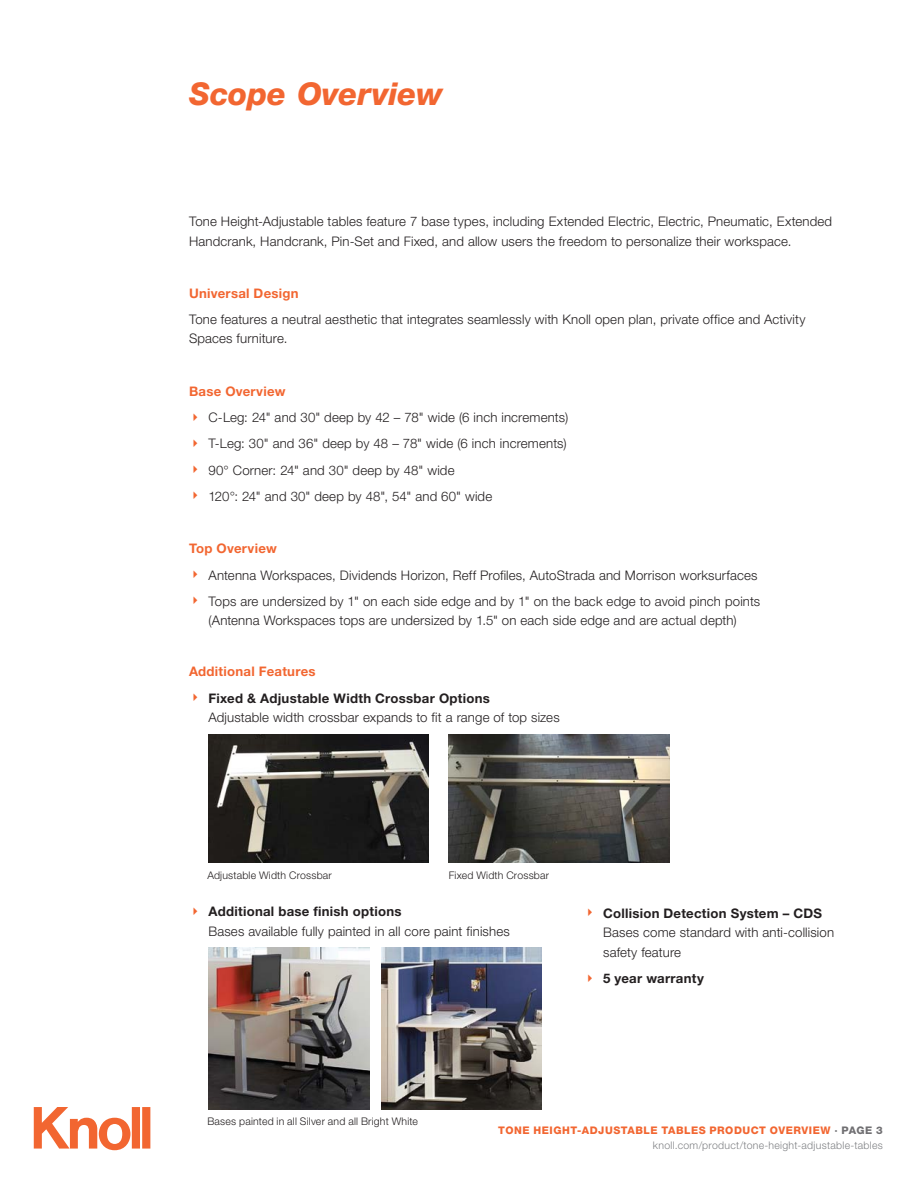
<style>
.page{position:relative;width:918px;height:1188px;background:#fff}
.page>*{position:absolute;margin:0;border:0;box-sizing:border-box;transform-origin:0 0}
.t1{font:italic 800 31.5px "Helvetica Neue";color:#f26631}
.t2{font:300 13.2px/26.2px "Helvetica Neue";letter-spacing:.01em;color:#231f20}
.t3{font:700 13.2px "Helvetica Neue";letter-spacing:.02em;color:#231f20}
.t4{font:700 13.2px "Helvetica Neue";letter-spacing:.02em;color:#f26631}
.t5{font:300 10.5px/15.1px "Helvetica Neue";letter-spacing:.03em;color:#808285;text-align:right}
.t6{font:300 10.5px "Helvetica Neue";letter-spacing:.02em;color:#231f20}
.s1{font-weight:800;color:#f26631}
.s2{font-weight:800;color:#717073}
</style>
<div class="page">
<svg style="left:34px;top:1107px;width:96px;height:43px"></svg>
<div style="left:132px;top:1107px;width:8px;height:42px;background:#f26631"></div>
<div style="left:142px;top:1107px;width:8px;height:42px;background:#f26631"></div>
<img style="left:381px;top:948px;width:161px;height:161px">
<img style="left:209px;top:948px;width:160px;height:161px">
<img style="left:208px;top:735px;width:221px;height:127px">
<img style="left:449px;top:735px;width:220px;height:127px">
<h1 class="t1" style="left:189px;top:83px;width:255px">Scope Overview</h1>
<p class="t2" style="left:189px;top:213px;width:645px;line-height:19.5px">Tone Height-Adjustable tables feature 7 base types, including Extended Electric, Electric, Pneumatic, Extended<br>Handcrank, Handcrank, Pin-Set and Fixed, and allow users the freedom to personalize their workspace.</p>
<p class="t4" style="left:189px;top:289px;width:111px">Universal Design</p>
<p class="t2" style="left:189px;top:311px;width:618px;line-height:19.5px">Tone features a neutral aesthetic that integrates seamlessly with Knoll open plan, private office and Activity<br>Spaces furniture.</p>
<p class="t4" style="left:189px;top:386px;width:98px">Base Overview</p>
<p class="t2" style="left:209px;top:406px;width:361px">C-Leg: 24" and 30" deep by 42 – 78" wide (6 inch increments)<br>T-Leg: 30" and 36" deep by 48 – 78" wide (6 inch increments)<br>90° Corner: 24" and 30" deep by 48" wide<br>120°: 24" and 30" deep by 48", 54" and 60" wide</p>
<p class="t4" style="left:189px;top:544px;width:89px">Top Overview</p>
<p class="t2" style="left:209px;top:563px;width:553px">Antenna Workspaces, Dividends Horizon, Reff Profiles, AutoStrada and Morrison worksurfaces<br>Tops are undersized by 1" on each side edge and by 1" on the back edge to avoid pinch points</p>
<p class="t2" style="left:209px;top:609px;width:530px">(Antenna Workspaces tops are undersized by 1.5" on each side edge and are actual depth)</p>
<p class="t4" style="left:189px;top:667px;width:128px">Additional Features</p>
<p class="t3" style="left:209px;top:693px;width:283px">Fixed &amp; Adjustable Width Crossbar Options</p>
<p class="t2" style="left:209px;top:705px;width:353px">Adjustable width crossbar expands to fit a range of top sizes</p>
<p class="t6" style="left:207px;top:871px;width:126px">Adjustable Width Crossbar</p>
<p class="t6" style="left:449px;top:872px;width:102px">Fixed Width Crossbar</p>
<p class="t3" style="left:209px;top:907px;width:195px">Additional base finish options</p>
<p class="t2" style="left:209px;top:919px;width:303px">Bases available fully painted in all core paint finishes</p>
<p class="t3" style="left:603px;top:908px;width:220px">Collision Detection System – CDS</p>
<p class="t2" style="left:603px;top:924px;width:232px;line-height:19.5px">Bases come standard with anti-collision safety feature</p>
<p class="t3" style="left:603px;top:974px;width:102px">5 year warranty</p>
<p class="t6" style="left:207px;top:1118px;width:212px">Bases painted in all Silver and all Bright White</p>
<p class="t5" style="left:498px;top:1124px;width:386px"><span class="s1">TONE HEIGHT-ADJUSTABLE TABLES PRODUCT OVERVIEW</span> <span class="s2">· PAGE 3 </span>knoll.com/product/tone-height-adjustable-tables</p>
</div>
